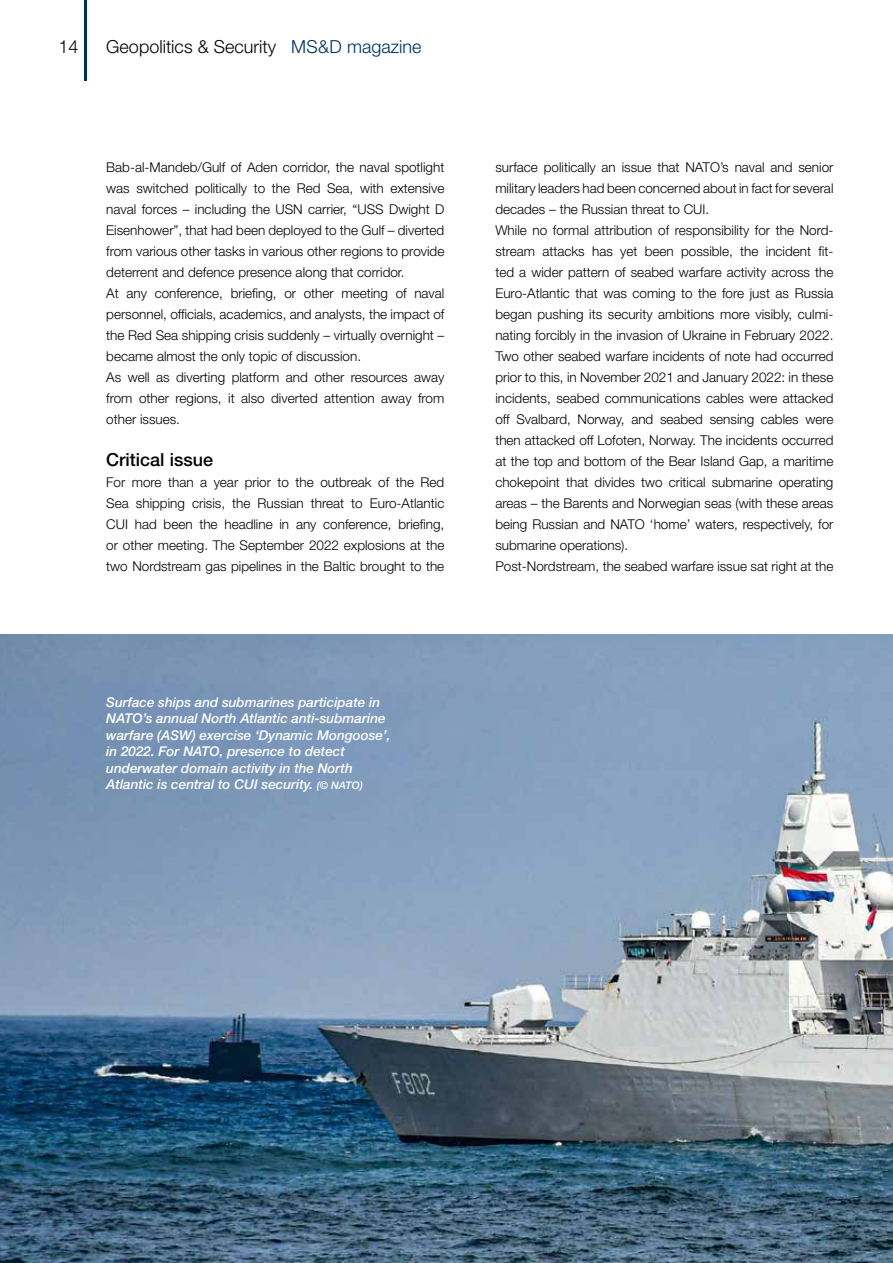
<style>
.page{position:relative;width:893px;height:1263px;background:#fff}
.page>*{position:absolute;margin:0;border:0;box-sizing:border-box;transform-origin:0 0}
.t1{font:300 18px "Helvetica Neue LT Std";color:#000}
.t2{font:500 18px "Helvetica Neue LT Std";color:#000}
.t3{font:300 13.5px/21px "Helvetica Neue LT Std";color:#000}
.t4{font:italic 500 13.5px/16.5px "Helvetica Neue LT Std";color:#fff}
.s1{color:#00305d}
.s2{font-size:10.5px}
</style>
<div class="page">
<hr style="left:85px;top:0;width:2px;height:81px;background:#00305d">
<img style="left:0;top:634px;width:893px;height:629px">
<h1 class="t1" style="left:58px;top:36px;width:22px">14</h1>
<h1 class="t1" style="left:106px;top:36px;width:317px">Geopolitics &amp; Security <span class="s1">MS&amp;D magazine</span></h1>
<p class="t3" style="left:106px;top:156px;width:340px">Bab-al-Mandeb/Gulf of Aden corridor, the naval spotlight was switched politically to the Red Sea, with extensive naval forces – including the USN carrier, “USS Dwight D Eisenhower”, that had been deployed to the Gulf – diverted from various other tasks in various other regions to provide deterrent and defence presence along that corridor.<br>At any conference, briefing, or other meeting of naval personnel, officials, academics, and analysts, the impact of the Red Sea shipping crisis suddenly – virtually overnight – became almost the only topic of discussion.<br>As well as diverting platform and other resources away from other regions, it also diverted attention away from other issues.</p>
<h1 class="t2" style="left:106px;top:449px;width:108px">Critical issue</h1>
<p class="t3" style="left:106px;top:471px;width:340px;text-align:justify">For more than a year prior to the outbreak of the Red Sea shipping crisis, the Russian threat to Euro-Atlantic CUI had been the headline in any conference, briefing, or other meeting. The September 2022 explosions at the two Nordstream gas pipelines in the Baltic brought to the</p>
<p class="t4" style="left:106px;top:693px;width:286px">Surface ships and submarines participate in NATO’s annual North Atlantic anti-submarine warfare (ASW) exercise ‘Dynamic Mongoose’, in 2022. For NATO, presence to detect underwater domain activity in the North Atlantic is central to CUI security. <span class="s2">(© NATO)</span></p>
<p class="t3" style="left:495px;top:156px;width:340px">surface politically an issue that NATO’s naval and senior military leaders had been concerned about in fact for several decades – the Russian threat to CUI.<br>While no formal attribution of responsibility for the Nord&shy;stream attacks has yet been possible, the incident fit&shy;ted a wider pattern of seabed warfare activity across the Euro-Atlantic that was coming to the fore just as Russia began pushing its security ambitions more visibly, culmi&shy;nating forcibly in the invasion of Ukraine in February 2022.<br>Two other seabed warfare incidents of note had occurred prior to this, in November 2021 and January 2022: in these incidents, seabed communications cables were attacked off Svalbard, Norway, and seabed sensing cables were then attacked off Lofoten, Norway. The incidents occurred at the top and bottom of the Bear Island Gap, a maritime chokepoint that divides two critical submarine operating areas – the Barents and Norwegian seas (with these areas being Russian and NATO ‘home’ waters, respectively, for submarine operations).<br>Post-Nordstream, the seabed warfare issue sat right at the</p>
</div>
